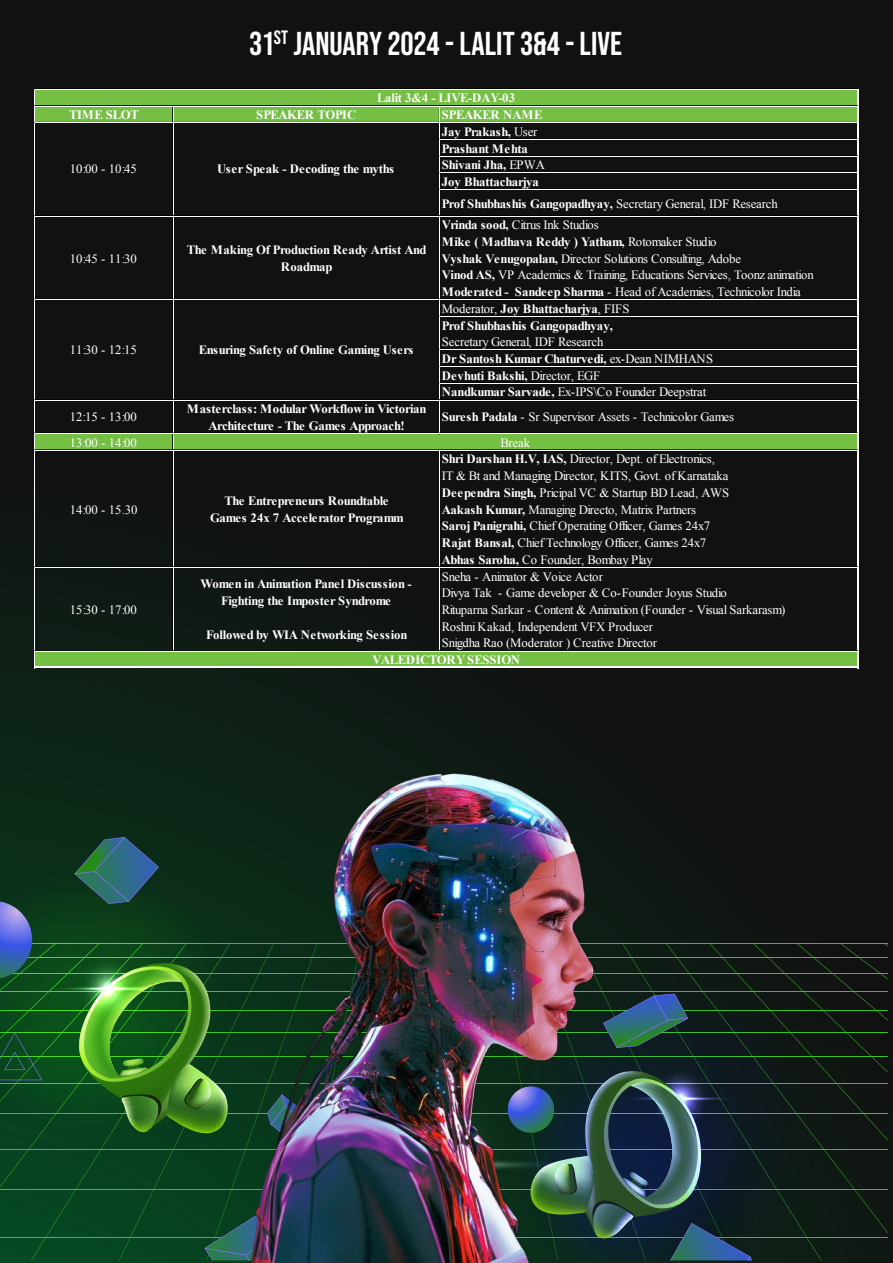
<style>
.page{position:relative;width:893px;height:1263px;background:#fff}
.page>*{position:absolute;margin:0;border:0;box-sizing:border-box;transform-origin:0 0}
.t1{font:33.15px "Bebas Neue";letter-spacing:.005em;color:#fff}
.t2{font:12.75px/16.8px "Times New Roman";letter-spacing:-.015em;color:#fff}
.t3{font:700 12.75px/16.6px "Times New Roman";letter-spacing:-.025em;color:#fff;text-align:center}
.t4{font:700 12.75px/16.8px "Times New Roman";letter-spacing:-.005em;color:#fff}
.s1{font-weight:400}
.s2{font-weight:700}
</style>
<div class="page">
<div style="left:0;top:0;width:893px;height:1263px;background:linear-gradient(to right,#101713,#110f10)"></div>
<div style="left:810px;top:943px;width:78px;height:317px;background:#101713"></div>
<svg style="left:0;top:837px;width:162px;height:423px;background:#18562a"></svg>
<div style="left:35px;top:90px;width:824px;height:33px;background:#74bf44"></div>
<div style="left:35px;top:433px;width:824px;height:18px;background:#74bf44"></div>
<div style="left:35px;top:651px;width:824px;height:17px;background:#74bf44"></div>
<hr style="left:439px;top:106px;width:1px;height:328px;background:#fff">
<hr style="left:34px;top:89px;width:1px;height:579px;background:#fff">
<hr style="left:857px;top:89px;width:2px;height:579px;background:#fff">
<hr style="left:172px;top:106px;width:1px;height:545px;background:#000">
<hr style="left:173px;top:106px;width:1px;height:545px;background:#fff">
<hr style="left:439px;top:451px;width:1px;height:200px;background:#fff">
<hr style="left:35px;top:89px;width:822px;height:1px;background:#fff">
<hr style="left:35px;top:105px;width:822px;height:1px;background:#000">
<hr style="left:35px;top:106px;width:822px;height:1px;background:#fff">
<hr style="left:35px;top:122px;width:822px;height:1px;background:#fff">
<hr style="left:440px;top:139px;width:417px;height:1px;background:#fff">
<hr style="left:440px;top:156px;width:417px;height:1px;background:#fff">
<hr style="left:440px;top:172px;width:417px;height:1px;background:#000">
<hr style="left:440px;top:173px;width:417px;height:1px;background:#fff">
<hr style="left:440px;top:189px;width:417px;height:1px;background:#fff">
<hr style="left:35px;top:215px;width:822px;height:1px;background:#000">
<hr style="left:35px;top:216px;width:822px;height:1px;background:#fff">
<hr style="left:35px;top:299px;width:822px;height:1px;background:#fff">
<hr style="left:440px;top:316px;width:417px;height:1px;background:#fff">
<hr style="left:440px;top:349px;width:417px;height:1px;background:#fff">
<hr style="left:440px;top:366px;width:417px;height:1px;background:#fff">
<hr style="left:440px;top:383px;width:417px;height:1px;background:#fff">
<hr style="left:35px;top:399px;width:822px;height:1px;background:#000">
<hr style="left:35px;top:400px;width:822px;height:1px;background:#fff">
<hr style="left:35px;top:433px;width:822px;height:1px;background:#fff">
<hr style="left:35px;top:450px;width:822px;height:1px;background:#fff">
<hr style="left:35px;top:567px;width:822px;height:1px;background:#fff">
<hr style="left:35px;top:650px;width:822px;height:1px;background:#000">
<hr style="left:35px;top:651px;width:822px;height:1px;background:#fff">
<hr style="left:35px;top:666px;width:824px;height:2px;background:#fff">
<img style="left:162px;top:760px;width:648px;height:503px">
<h1 class="t1" style="left:249px;top:25px;width:375px">31<sup>ST</sup> JANUARY 2024 - Lalit 3&amp;4 - LIVE</h1>
<p class="t3" style="left:377px;top:90px;width:139px">Lalit 3&amp;4 - LIVE-DAY-03</p>
<p class="t3" style="left:69px;top:106px;width:71px">TIME SLOT</p>
<p class="t3" style="left:256px;top:106px;width:102px">SPEAKER TOPIC</p>
<p class="t4" style="left:442px;top:106px;width:105px">SPEAKER NAME<br>Jay Prakash, <span class="s1">User<br></span>Prashant Mehta<br>Shivani Jha, <span class="s1">EPWA<br></span>Joy Bhattacharjya</p>
<p class="t2" style="left:442px;top:195px;width:338px"><span class="s2">Prof Shubhashis Gangopadhyay,</span> Secretary General, IDF Research</p>
<p class="t2" style="left:70px;top:161px;width:68px">10:00 - 10:45</p>
<p class="t3" style="left:217px;top:160px;width:178px">User Speak - Decoding the myths</p>
<p class="t2" style="left:70px;top:250px;width:68px">10:45 - 11:30</p>
<p class="t3" style="left:187px;top:241px;width:241px">The Making Of Production Ready Artist And<br>Roadmap</p>
<p class="t2" style="left:70px;top:341px;width:68px">11:30 - 12:15</p>
<p class="t3" style="left:199px;top:341px;width:216px">Ensuring Safety of Online Gaming Users</p>
<p class="t2" style="left:442px;top:216px;width:374px"><span class="s2">Vrinda sood,</span> Citrus Ink Studios<br><span class="s2">Mike ( Madhava Reddy ) Yatham,</span> Rotomaker Studio<br><span class="s2">Vyshak Venugopalan,</span> Director Solutions Consulting, Adobe<br><span class="s2">Vinod AS,</span> VP Academics &amp; Training, Educations Services, Toonz animation <span class="s2">Moderated - Sandeep Sharma</span> - Head of Academies, Technicolor India Moderator, <span class="s2">Joy Bhattacharjya</span>, FIFS<br><span class="s2">Prof Shubhashis Gangopadhyay,</span></p>
<p class="t2" style="left:442px;top:333px;width:273px">Secretary General, IDF Research<br><span class="s2">Dr Santosh Kumar Chaturvedi,</span> ex-Dean NIMHANS <span class="s2">Devhuti Bakshi,</span> Director, EGF<br><span class="s2">Nandkumar Sarvade,</span> Ex-IPS\Co Founder Deepstrat</p>
<p class="t2" style="left:70px;top:408px;width:68px">12:15 - 13:00</p>
<p class="t3" style="left:187px;top:400px;width:241px">Masterclass: Modular Workflow in Victorian<br>Architecture - The Games Approach!</p>
<p class="t2" style="left:442px;top:408px;width:294px"><span class="s2">Suresh Padala</span> - Sr Supervisor Assets - Technicolor Games</p>
<p class="t2" style="left:70px;top:434px;width:68px">13:00 - 14:00</p>
<p class="t2" style="left:501px;top:434px;width:31px">Break</p>
<p class="t2" style="left:70px;top:501px;width:69px">14:00 - 15.30</p>
<p class="t3" style="left:210px;top:492px;width:195px">The Entrepreneurs Roundtable<br>Games 24x 7 Accelerator Programm</p>
<p class="t2" style="left:70px;top:601px;width:68px">15:30 - 17:00</p>
<p class="t3" style="left:200px;top:576px;width:213px">Women in Animation Panel Discussion -<br>Fighting the Imposter Syndrome</p>
<p class="t3" style="left:206px;top:626px;width:203px">Followed by WIA Networking Session</p>
<p class="t2" style="left:442px;top:450px;width:289px"><span class="s2">Shri Darshan H.V, IAS,</span> Director, Dept. of Electronics, IT &amp; Bt and Managing Director, KITS, Govt. of Karnataka <span class="s2">Deependra Singh,</span> Pricipal VC &amp; Startup BD Lead, AWS <span class="s2">Aakash Kumar,</span> Managing Directo, Matrix Partners<br><span class="s2">Saroj Panigrahi,</span> Chief Operating Officer, Games 24x7<br><span class="s2">Rajat Bansal,</span> Chief Technology Officer, Games 24x7<br><span class="s2">Abhas Saroha,</span> Co Founder, Bombay Play</p>
<p class="t2" style="left:442px;top:568px;width:345px">Sneha - Animator &amp; Voice Actor<br>Divya Tak - Game developer &amp; Co-Founder Joyus Studio<br>Rituparna Sarkar - Content &amp; Animation (Founder - Visual Sarkarasm)<br>Roshni Kakad, Independent VFX Producer<br>Snigdha Rao (Moderator ) Creative Director</p>
<p class="t3" style="left:372px;top:651px;width:149px">VALEDICTORY SESSION</p>
</div>
